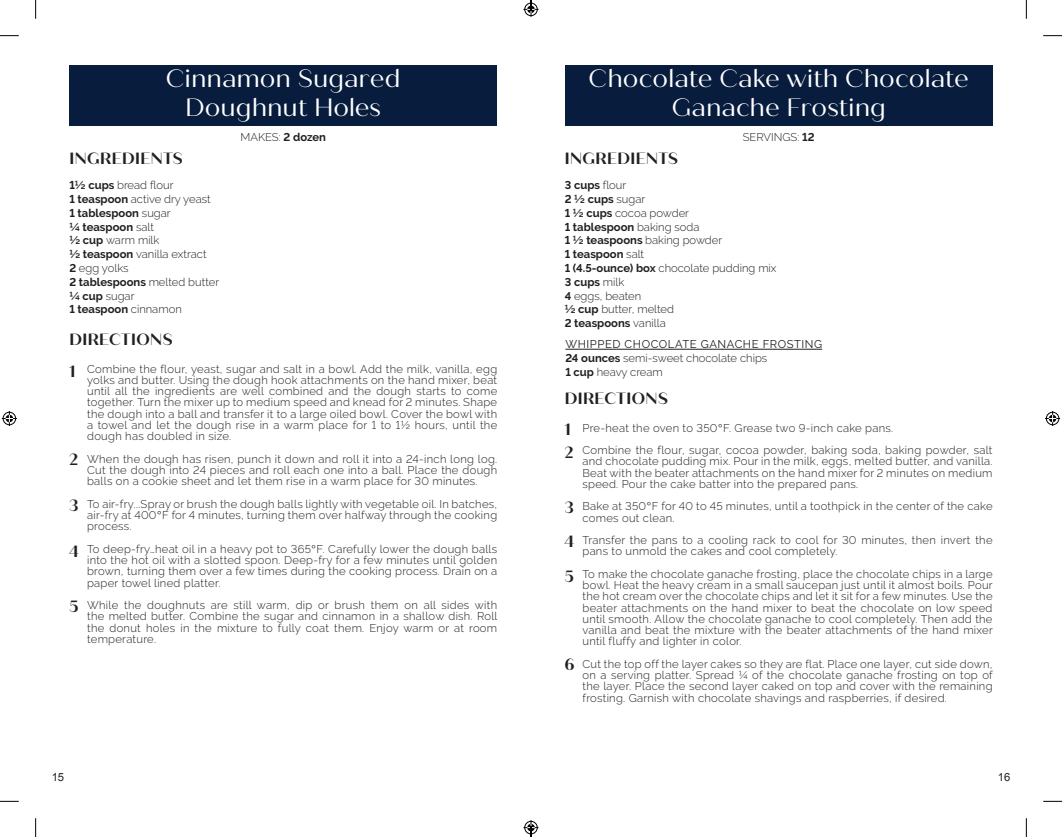
<style>
.page{position:relative;width:1062px;height:837px;background:#fff}
.page>*{position:absolute;margin:0;border:0;box-sizing:border-box;transform-origin:0 0}
.t1{font:25px/28.8px "Quiche Sans";color:#fff;text-align:center}
.t2{font:700 16.25px "Quiche Sans";letter-spacing:.025em;color:#231f20}
.t3{font:300 11.25px/11.2px "Raleway";letter-spacing:.025em;color:#231f20;text-align:justify}
.t4{font:300 11.25px "Raleway";color:#231f20}
.t5{font:700 11.25px "Raleway";color:#231f20}
.t6{font:11.25px "Raleway";letter-spacing:.05em;color:#231f20}
.t7{font:11.25px "Arial";color:#231f20}
.s1{font-weight:700}
.s2{font-weight:300}
.s3{font-family:"Gotham"}
</style>
<div class="page">
<div style="left:69px;top:65px;width:428px;height:60px;background:#081d3e"></div>
<div style="left:564px;top:65px;width:428px;height:60px;background:#081d3e"></div>
<hr style="left:565px;top:349px;width:257px;height:1px;background:#231f20">
<svg style="left:0;top:35px;width:19px;height:1px"></svg>
<svg style="left:1043px;top:35px;width:18px;height:1px"></svg>
<svg style="left:0;top:800px;width:19px;height:1px"></svg>
<svg style="left:1043px;top:800px;width:18px;height:1px"></svg>
<svg style="left:35px;top:0;width:1px;height:19px"></svg>
<svg style="left:35px;top:818px;width:1px;height:18px"></svg>
<svg style="left:1025px;top:0;width:1px;height:19px"></svg>
<svg style="left:1025px;top:818px;width:1px;height:18px"></svg>
<svg style="left:2px;top:411px;width:15px;height:15px"></svg>
<svg style="left:1045px;top:411px;width:14px;height:15px"></svg>
<svg style="left:523px;top:0;width:15px;height:17px"></svg>
<svg style="left:523px;top:820px;width:15px;height:16px"></svg>
<p class="t1" style="left:166px;top:65px;width:236px">Cinnamon Sugared</p>
<p class="t1" style="left:185px;top:94px;width:197px">Doughnut Holes</p>
<p class="t3" style="left:240px;top:131px;width:87px">MAKES: <span class="s1">2 dozen</span></p>
<p class="t2" style="left:69px;top:149px;width:115px">INGREDIENTS</p>
<p class="t4" style="left:69px;top:179px;width:106px"><span class="s1">1½ cups</span> bread flour</p>
<p class="t4" style="left:69px;top:192px;width:143px"><span class="s1">1 teaspoon</span> active dry yeast</p>
<p class="t5" style="left:69px;top:206px;width:103px">1 tablespoon <span class="s2">sugar</span></p>
<p class="t5" style="left:69px;top:220px;width:86px">¼ teaspoon <span class="s2">salt</span></p>
<p class="t4" style="left:69px;top:234px;width:91px"><span class="s1">½ cup</span> warm milk</p>
<p class="t4" style="left:69px;top:247px;width:139px"><span class="s1">½ teaspoon</span> vanilla extract</p>
<p class="t4" style="left:69px;top:261px;width:61px"><span class="s1">2</span> egg yolks</p>
<p class="t5" style="left:69px;top:275px;width:151px">2 tablespoons <span class="s2">melted butter</span></p>
<p class="t3" style="left:69px;top:290px;width:67px"><span class="s1">¼ cup</span> sugar</p>
<p class="t5" style="left:69px;top:303px;width:114px">1 teaspoon <span class="s2">cinnamon</span></p>
<p class="t2" style="left:69px;top:329px;width:104px">DIRECTIONS</p>
<p class="t2" style="left:69px;top:361px;width:8px">1</p>
<p class="t2" style="left:69px;top:449px;width:11px">2</p>
<p class="t2" style="left:69px;top:496px;width:11px">3</p>
<p class="t2" style="left:69px;top:541px;width:11px">4</p>
<p class="t2" style="left:69px;top:596px;width:11px">5</p>
<p class="t3" style="left:87px;top:363px;width:411px">Combine the flour, yeast, sugar and salt in a bowl. Add the milk, vanilla, egg yolks and butter. Using the dough hook attachments on the hand mixer, beat until all the ingredients are well combined and the dough starts to come together. Turn the mixer up to medium speed and knead for 2 minutes. Shape the dough into a ball and transfer it to a large oiled bowl. Cover the bowl with a towel and let the dough rise in a warm place for 1 to 1½ hours, until the dough has doubled in size.</p>
<p class="t3" style="left:87px;top:453px;width:411px">When the dough has risen, punch it down and roll it into a 24-inch long log.<br>Cut the dough into 24 pieces and roll each one into a ball. Place the dough balls on a cookie sheet and let them rise in a warm place for 30 minutes.</p>
<p class="t3" style="left:87px;top:498px;width:411px">To air-fry...Spray or brush the dough balls lightly with vegetable oil. In batches, air-fry at 400<span class="s3">°</span>F for 4 minutes, turning them over halfway through the cooking process.</p>
<p class="t3" style="left:87px;top:543px;width:411px">To deep-fry…heat oil in a heavy pot to 365<span class="s3">°</span>F. Carefully lower the dough balls into the hot oil with a slotted spoon. Deep-fry for a few minutes until golden brown, turning them over a few times during the cooking process. Drain on a paper towel lined platter.</p>
<p class="t3" style="left:87px;top:599px;width:412px">While the doughnuts are still warm, dip or brush them on all sides with the melted butter. Combine the sugar and cinnamon in a shallow dish. Roll the donut holes in the mixture to fully coat them. Enjoy warm or at room temperature.</p>
<p class="t1" style="left:588px;top:65px;width:382px">Chocolate Cake with Chocolate<br>Ganache Frosting</p>
<p class="t2" style="left:564px;top:149px;width:115px">INGREDIENTS</p>
<p class="t5" style="left:564px;top:179px;width:63px">3 cups <span class="s2">flour</span></p>
<p class="t5" style="left:564px;top:193px;width:82px">2 ½ cups <span class="s2">sugar</span></p>
<p class="t4" style="left:564px;top:206px;width:126px"><span class="s1">1 ½ cups</span> cocoa powder</p>
<p class="t5" style="left:564px;top:220px;width:136px">1 tablespoon <span class="s2">baking soda</span></p>
<p class="t4" style="left:564px;top:234px;width:159px"><span class="s1">1 ½ teaspoons</span> baking powder</p>
<p class="t5" style="left:564px;top:248px;width:81px">1 teaspoon <span class="s2">salt</span></p>
<p class="t4" style="left:564px;top:261px;width:213px"><span class="s1">1 (4.5-ounce) box</span> chocolate pudding mix</p>
<p class="t5" style="left:564px;top:275px;width:61px">3 cups <span class="s2">milk</span></p>
<p class="t4" style="left:564px;top:289px;width:78px"><span class="s1">4</span> eggs, beaten</p>
<p class="t4" style="left:564px;top:302px;width:111px"><span class="s1">½ cup</span> butter, melted</p>
<p class="t5" style="left:564px;top:316px;width:102px">2 teaspoons <span class="s2">vanilla</span></p>
<p class="t6" style="left:565px;top:338px;width:258px">WHIPPED CHOCOLATE GANACHE FROSTING</p>
<p class="t4" style="left:565px;top:351px;width:203px"><span class="s1">24 ounces</span> semi-sweet chocolate chips</p>
<p class="t4" style="left:565px;top:365px;width:99px"><span class="s1">1 cup</span> heavy cream</p>
<p class="t4" style="left:742px;top:130px;width:73px">SERVINGS: <span class="s1">12</span></p>
<p class="t2" style="left:564px;top:388px;width:104px">DIRECTIONS</p>
<p class="t2" style="left:564px;top:420px;width:8px">1</p>
<p class="t2" style="left:564px;top:442px;width:11px">2</p>
<p class="t2" style="left:564px;top:497px;width:11px">3</p>
<p class="t2" style="left:564px;top:531px;width:11px">4</p>
<p class="t2" style="left:564px;top:566px;width:11px">5</p>
<p class="t2" style="left:564px;top:654px;width:12px">6</p>
<p class="t3" style="left:582px;top:421px;width:312px">Pre-heat the oven to 350<span class="s3">°</span>F. Grease two 9-inch cake pans.</p>
<p class="t3" style="left:582px;top:444px;width:411px">Combine the flour, sugar, cocoa powder, baking soda, baking powder, salt and chocolate pudding mix. Pour in the milk, eggs, melted butter, and vanilla.<br>Beat with the beater attachments on the hand mixer for 2 minutes on medium speed. Pour the cake batter into the prepared pans.</p>
<p class="t3" style="left:582px;top:500px;width:411px">Bake at 350<span class="s3">°</span>F for 40 to 45 minutes, until a toothpick in the center of the cake comes out clean.</p>
<p class="t3" style="left:582px;top:534px;width:411px">Transfer the pans to a cooling rack to cool for 30 minutes, then invert the pans to unmold the cakes and cool completely.</p>
<p class="t3" style="left:582px;top:568px;width:412px">To make the chocolate ganache frosting, place the chocolate chips in a large bowl. Heat the heavy cream in a small saucepan just until it almost boils. Pour the hot cream over the chocolate chips and let it sit for a few minutes. Use the beater attachments on the hand mixer to beat the chocolate on low speed until smooth. Allow the chocolate ganache to cool completely. Then add the vanilla and beat the mixture with the beater attachments of the hand mixer until fluffy and lighter in color.</p>
<p class="t3" style="left:582px;top:658px;width:412px">Cut the top off the layer cakes so they are flat. Place one layer, cut side down, on a serving platter. Spread ¼ of the chocolate ganache frosting on top of the layer. Place the second layer caked on top and cover with the remaining frosting. Garnish with chocolate shavings and raspberries, if desired.</p>
<p class="t7" style="left:52px;top:769px;width:14px">15</p>
<p class="t7" style="left:997px;top:769px;width:14px">16</p>
</div>
